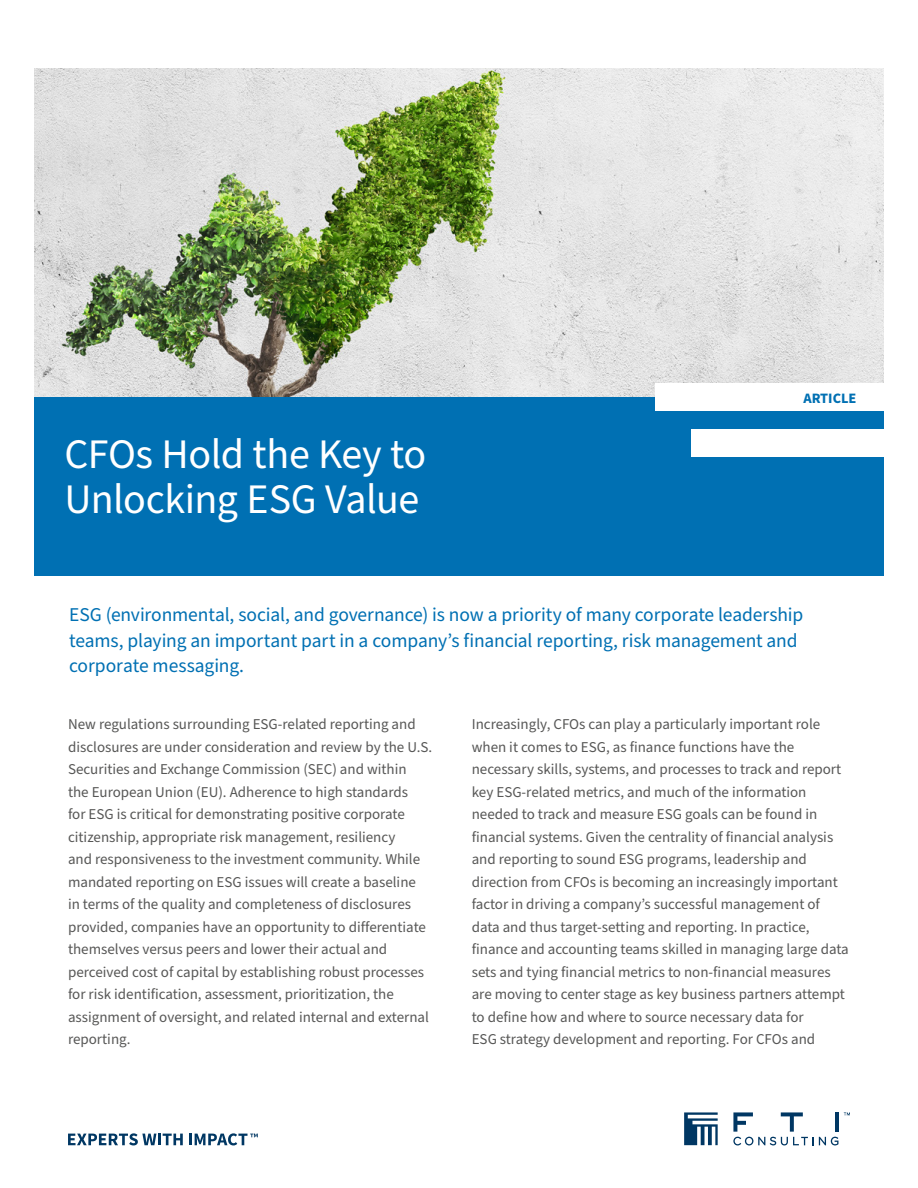
<style>
.page{position:relative;width:918px;height:1188px;background:#fff}
.page>*{position:absolute;margin:0;border:0;box-sizing:border-box;transform-origin:0 0}
.t1{font:42px/45px "Source Sans Pro";letter-spacing:-.015em;color:#fff}
.t2{font:19.5px/25.5px "Source Sans Pro";letter-spacing:-.01em;color:#0070b3}
.t3{font:15px/22.5px "Source Sans Pro";color:#575756}
.t4{font:700 14.4px "Source Sans Pro";color:#0070b3}
</style>
<div class="page">
<svg style="left:68px;top:1133px;width:115px;height:12px"></svg>
<svg style="left:189px;top:1133px;width:69px;height:12px"></svg>
<svg style="left:684px;top:1112px;width:34px;height:33px"></svg>
<svg style="left:844px;top:1112px;width:6px;height:3px"></svg>
<hr style="left:835px;top:1112px;width:4px;height:20px;background:#003763">
<svg style="left:733px;top:1112px;width:105px;height:33px"></svg>
<img style="left:34px;top:68px;width:850px;height:329px">
<div style="left:34px;top:397px;width:850px;height:179px;background:#0070b3"></div>
<div style="left:655px;top:383px;width:229px;height:28px;background:#fff"></div>
<div style="left:691px;top:429px;width:193px;height:27px;background:#fff"></div>
<h1 class="t1" style="left:65px;top:433px;width:363px">CFOs Hold the Key to<br>Unlocking ESG Value</h1>
<p class="t4" style="left:803px;top:388px;width:55px">ARTICLE</p>
<h2 class="t2" style="left:69px;top:603px;width:736px">ESG (environmental, social, and governance) is now a priority of many corporate leadership teams, playing an important part in a company’s financial reporting, risk management and corporate messaging.</h2>
<p class="t3" style="left:68px;top:713px;width:366px">New regulations surrounding ESG-related reporting and disclosures are under consideration and review by the U.S.<br>Securities and Exchange Commission (SEC) and within<br>the European Union (EU). Adherence to high standards<br>for ESG is critical for demonstrating positive corporate citizenship, appropriate risk management, resiliency<br>and responsiveness to the investment community. While mandated reporting on ESG issues will create a baseline<br>in terms of the quality and completeness of disclosures provided, companies have an opportunity to differentiate themselves versus peers and lower their actual and perceived cost of capital by establishing robust processes for risk identification, assessment, prioritization, the assignment of oversight, and related internal and external reporting.</p>
<p class="t3" style="left:472px;top:713px;width:378px">Increasingly, CFOs can play a particularly important role when it comes to ESG, as finance functions have the necessary skills, systems, and processes to track and report key ESG-related metrics, and much of the information needed to track and measure ESG goals can be found in financial systems. Given the centrality of financial analysis and reporting to sound ESG programs, leadership and direction from CFOs is becoming an increasingly important factor in driving a company’s successful management of data and thus target-setting and reporting. In practice, finance and accounting teams skilled in managing large data sets and tying financial metrics to non-financial measures are moving to center stage as key business partners attempt to define how and where to source necessary data for<br>ESG strategy development and reporting. For CFOs and</p>
</div>
